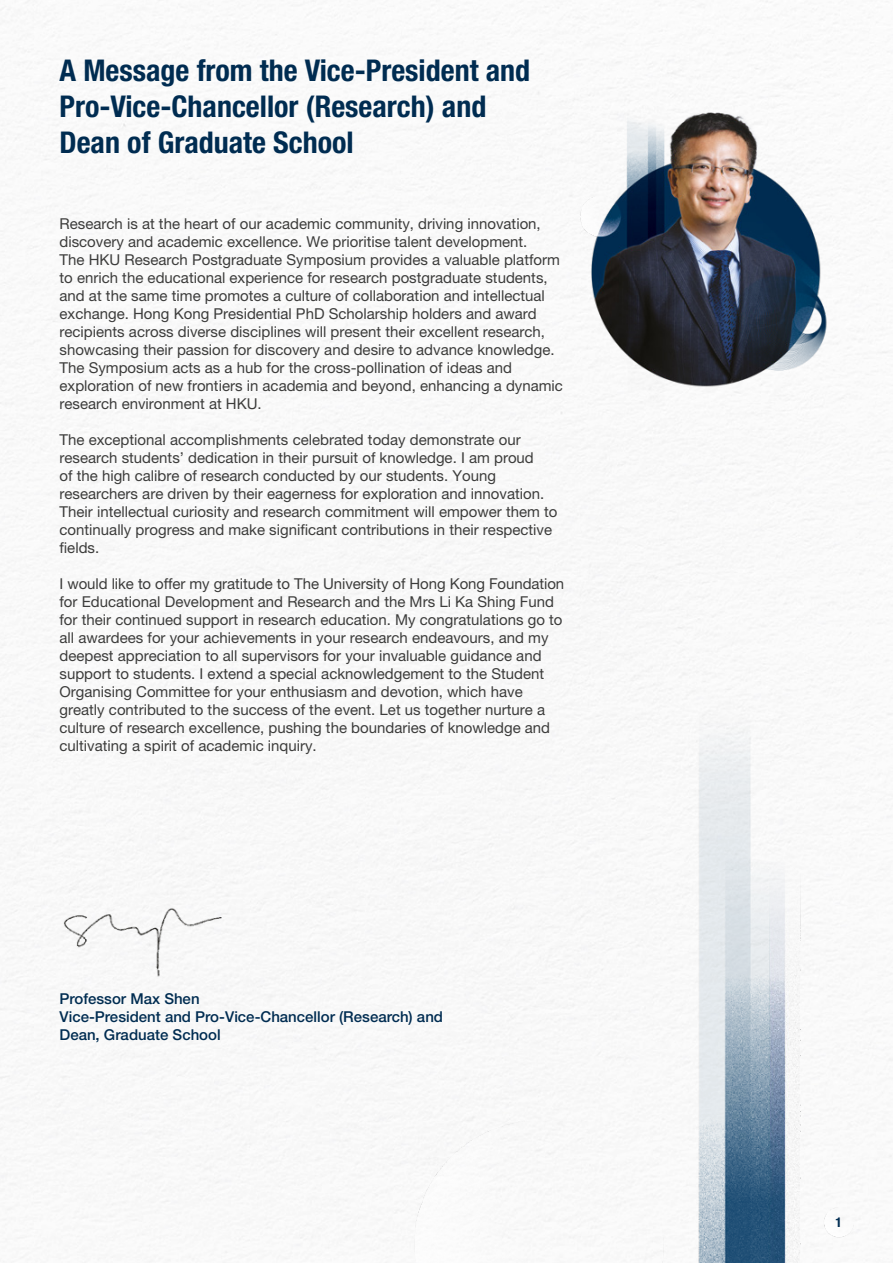
<style>
.page{position:relative;width:893px;height:1263px;background:#fff}
.page>*{position:absolute;margin:0;border:0;box-sizing:border-box;transform-origin:0 0}
.t1{font:700 condensed 30px/36px "Helvetica Neue LT Pro";color:#002c51}
.t2{font:15px/18px "Helvetica Neue LT Pro";color:#3c3c3b}
.t3{font:500 15px/18px "Helvetica Neue LT Pro";color:#002c51}
.t4{font:700 condensed 13.5px "Helvetica Neue LT Pro";color:#002c51}
</style>
<div class="page">
<img style="left:380px;top:687px;width:513px;height:576px">
<img style="left:817px;top:1200px;width:43px;height:43px">
<img style="left:60px;top:887px;width:180px;height:104px">
<img style="left:555px;top:86px;width:294px;height:320px">
<h1 class="t1" style="left:60px;top:52px;width:472px">A Message from the Vice-President and<br>Pro-Vice-Chancellor (Research) and<br>Dean of Graduate School</h1>
<p class="t2" style="left:60px;top:215px;width:505px">Research is at the heart of our academic community, driving innovation, discovery and academic excellence. We prioritise talent development.<br>The HKU Research Postgraduate Symposium provides a valuable platform to enrich the educational experience for research postgraduate students, and at the same time promotes a culture of collaboration and intellectual exchange. Hong Kong Presidential PhD Scholarship holders and award recipients across diverse disciplines will present their excellent research, showcasing their passion for discovery and desire to advance knowledge.<br>The Symposium acts as a hub for the cross-pollination of ideas and exploration of new frontiers in academia and beyond, enhancing a dynamic research environment at HKU.</p>
<p class="t2" style="left:60px;top:431px;width:499px">The exceptional accomplishments celebrated today demonstrate our research students’ dedication in their pursuit of knowledge. I am proud<br>of the high calibre of research conducted by our students. Young researchers are driven by their eagerness for exploration and innovation.<br>Their intellectual curiosity and research commitment will empower them to continually progress and make significant contributions in their respective fields.</p>
<p class="t2" style="left:60px;top:575px;width:506px">I would like to offer my gratitude to The University of Hong Kong Foundation for Educational Development and Research and the Mrs Li Ka Shing Fund for their continued support in research education. My congratulations go to all awardees for your achievements in your research endeavours, and my deepest appreciation to all supervisors for your invaluable guidance and support to students. I extend a special acknowledgement to the Student Organising Committee for your enthusiasm and devotion, which have greatly contributed to the success of the event. Let us together nurture a culture of research excellence, pushing the boundaries of knowledge and cultivating a spirit of academic inquiry.</p>
<p class="t3" style="left:60px;top:989px;width:385px">Professor Max Shen<br>Vice-President and Pro-Vice-Chancellor (Research) and<br>Dean, Graduate School</p>
<p class="t4" style="left:835px;top:1214px;width:8px">1</p>
</div>
